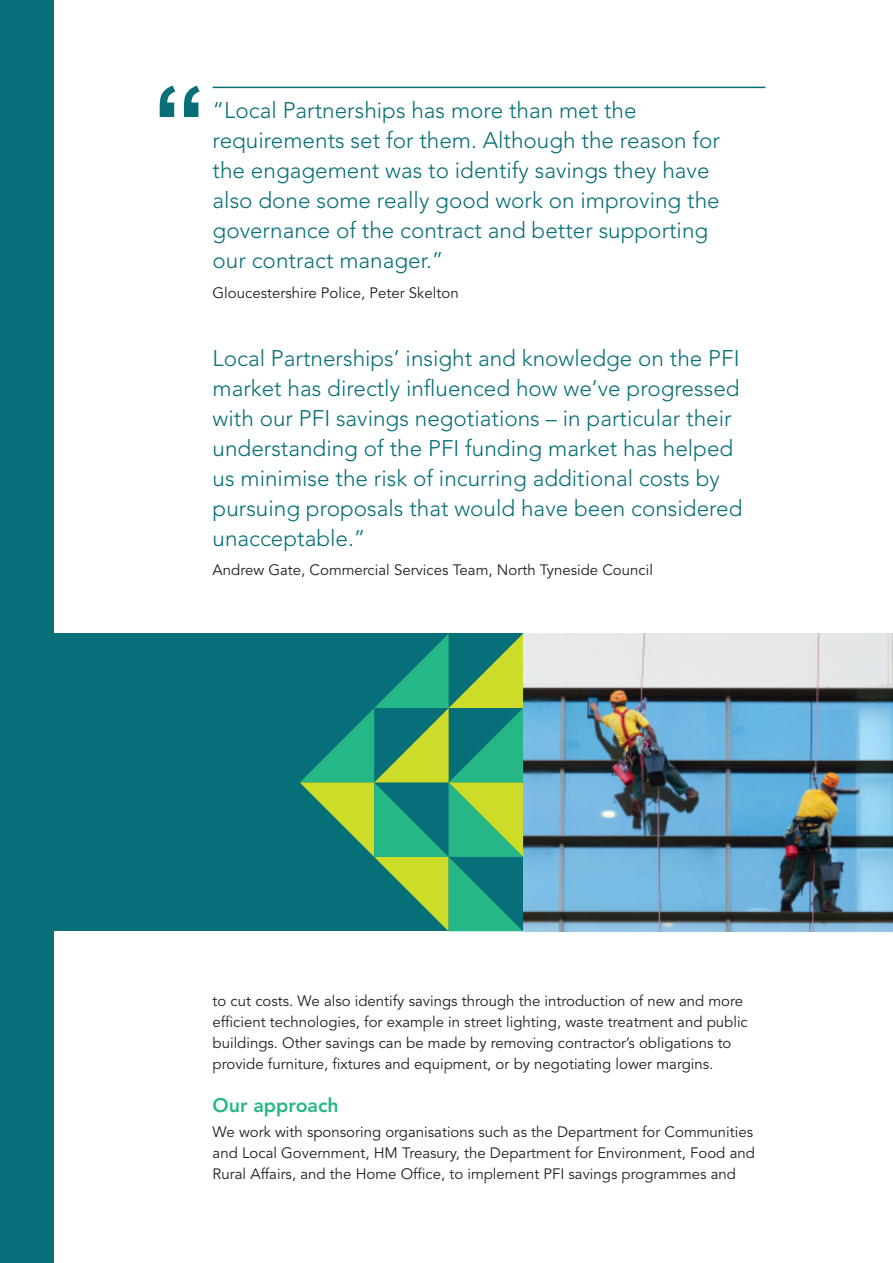
<style>
.page{position:relative;width:893px;height:1263px;background:#fff}
.page>*{position:absolute;margin:0;border:0;box-sizing:border-box;transform-origin:0 0}
.normal_text{font:700 105.9px "Arial";color:#076f77}
.Quote_text{font:300 22.5px/30px "Avenir LT Std";color:#076f77}
.heading_2{font:800 19.5px "Avenir LT Std";color:#26b787}
.normal_text-2{font:15px/21px "Avenir LT Std";color:#231f20}
</style>
<div class="page">
<div style="left:0;top:0;width:53px;height:1263px;background:#076f77"></div>
<hr style="left:213px;top:87px;width:552px;height:1px;background:#076f77">
<div style="left:0;top:634px;width:893px;height:297px;background:#076f77"></div>
<img style="left:523px;top:634px;width:370px;height:297px">
<svg style="left:300px;top:634px;width:223px;height:297px"></svg>
<p class="normal_text" style="left:153px;top:54px;width:54px">“</p>
<p class="Quote_text" style="left:213px;top:96px;width:509px">“Local Partnerships has more than met the requirements set for them. Although the reason for the engagement was to identify savings they have also done some really good work on improving the governance of the contract and better supporting our contract manager.”</p>
<p class="normal_text-2" style="left:213px;top:282px;width:248px">Gloucestershire Police, Peter Skelton</p>
<p class="Quote_text" style="left:213px;top:343px;width:531px">Local Partnerships’ insight and knowledge on the PFI market has directly influenced how we’ve progressed with our PFI savings negotiations – in particular their understanding of the PFI funding market has helped us minimise the risk of incurring additional costs by pursuing proposals that would have been considered unacceptable.”</p>
<p class="normal_text-2" style="left:213px;top:560px;width:442px">Andrew Gate, Commercial Services Team, North Tyneside Council</p>
<p class="normal_text-2" style="left:213px;top:991px;width:537px">to cut costs. We also identify savings through the introduction of new and more efficient technologies, for example in street lighting, waste treatment and public buildings. Other savings can be made by removing contractor’s obligations to provide furniture, fixtures and equipment, or by negotiating lower margins.</p>
<p class="heading_2" style="left:213px;top:1093px;width:128px">Our approach</p>
<p class="normal_text-2" style="left:213px;top:1122px;width:544px;text-align:justify">We work with sponsoring organisations such as the Department for Communities and Local Government, HM Treasury, the Department for Environment, Food and Rural Affairs, and the Home Office, to implement PFI savings programmes and</p>
</div>
